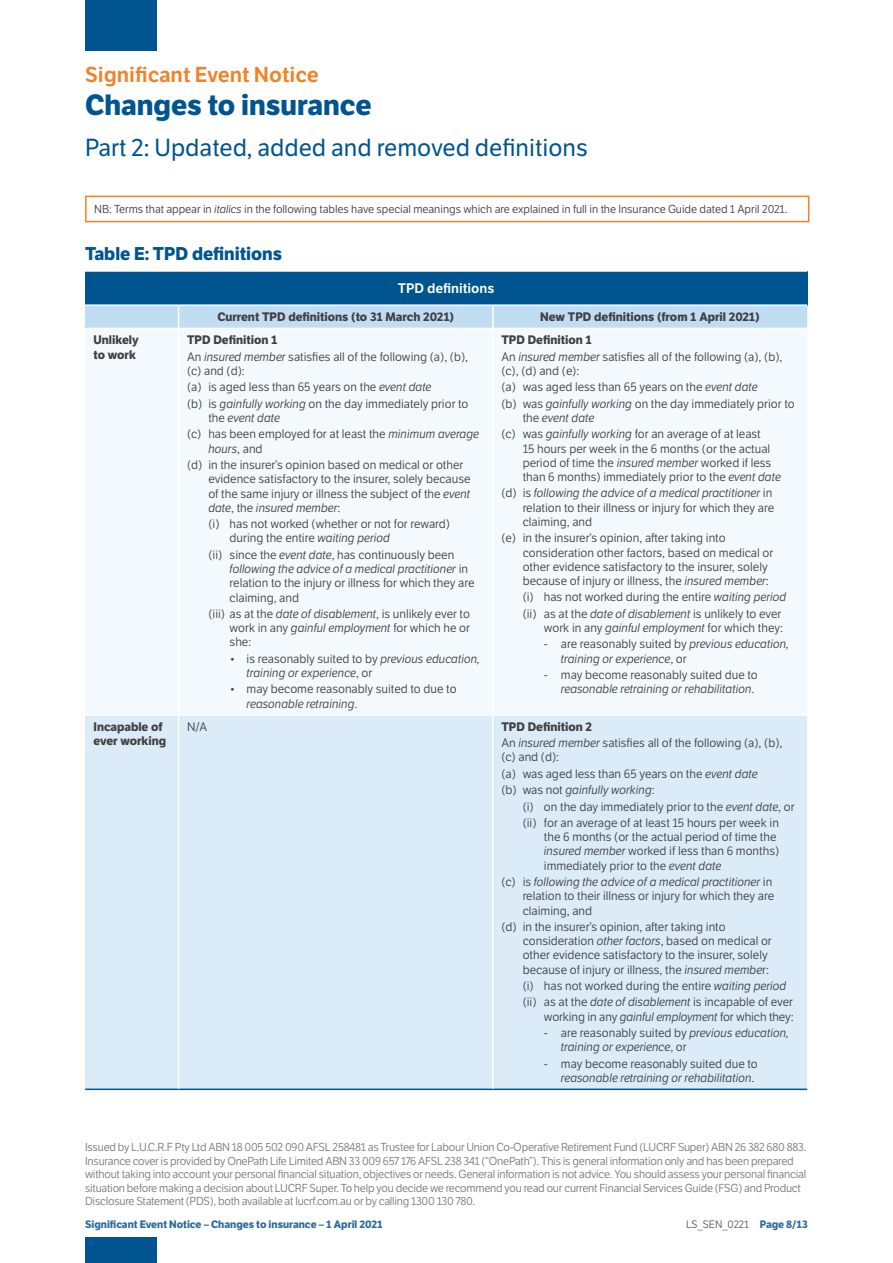
<style>
.page{position:relative;width:893px;height:1263px;background:#fff}
.page>*{position:absolute;margin:0;border:0;box-sizing:border-box;transform-origin:0 0}
.t1{font:700 28.5px "LFT Etica";color:#005590}
.t2{font:24px "LFT Etica";color:#005590}
.t3{font:21px "LFT Etica SB";color:#f58025}
.t4{font:700 18px "LFT Etica";color:#005590}
.t5{font:13.5px "LFT Etica SB";letter-spacing:-.005em;color:#fff}
.t6{font:12px/14.2px "LFT Etica";color:#414042}
.t7{font:italic 12px/14.2px "LFT Etica";color:#414042}
.t8{font:700 12px/15px "LFT Etica";color:#414042}
.t9{font:11.25px/13.5px "LFT Etica";letter-spacing:-.02em;color:#797a7d}
.t10{font:11.25px "LFT Etica";letter-spacing:-.005em;color:#414042}
.t11{font:700 10.5px "LFT Etica";color:#2c6aa0}
.t12{font:10.5px "LFT Etica";letter-spacing:-.005em;color:#58595b}
.s1{font-style:italic}
.s2{font-weight:700}
.s3{font-style:normal}
.s4{font-weight:700;color:#2c6aa0}
</style>
<div class="page">
<div style="left:85px;top:0;width:72px;height:51px;background:#005590"></div>
<div style="left:85px;top:1237px;width:72px;height:26px;background:#005590"></div>
<hr style="left:85px;top:196px;width:724px;height:1px;background:#f58025">
<hr style="left:85px;top:197px;width:2px;height:24px;background:#f58025">
<svg style="left:808px;top:197px;width:1px;height:24px"></svg>
<hr style="left:85px;top:221px;width:724px;height:1px;background:#f58025">
<div style="left:85px;top:271px;width:722px;height:34px;background:#005590"></div>
<div style="left:85px;top:330px;width:722px;height:384px;background:#f4f9fd"></div>
<div style="left:85px;top:716px;width:722px;height:372px;background:#dcebf8"></div>
<hr style="left:85px;top:1088px;width:94px;height:2px;background:#005590">
<hr style="left:179px;top:1088px;width:314px;height:2px;background:#005590">
<hr style="left:493px;top:1088px;width:314px;height:2px;background:#005590">
<hr style="left:85px;top:304px;width:94px;height:2px;background:#fff">
<hr style="left:179px;top:304px;width:314px;height:2px;background:#fff">
<svg style="left:85px;top:305px;width:722px;height:23px;background:#c2def4"></svg>
<hr style="left:493px;top:304px;width:314px;height:2px;background:#fff">
<hr style="left:492px;top:306px;width:2px;height:22px;background:#fff">
<hr style="left:178px;top:329px;width:1px;height:385px;background:#fff">
<hr style="left:492px;top:329px;width:2px;height:385px;background:#fff">
<hr style="left:178px;top:716px;width:1px;height:372px;background:#fff">
<hr style="left:492px;top:716px;width:2px;height:372px;background:#fff">
<hr style="left:85px;top:271px;width:94px;height:1px;background:#fff">
<hr style="left:179px;top:271px;width:314px;height:1px;background:#fff">
<hr style="left:493px;top:271px;width:314px;height:1px;background:#fff">
<h3 class="t3" style="left:85px;top:62px;width:235px">Significant Event Notice</h3>
<h1 class="t1" style="left:85px;top:87px;width:288px">Changes to insurance</h1>
<h2 class="t2" style="left:85px;top:133px;width:504px">Part 2: Updated, added and removed definitions</h2>
<p class="t10" style="left:94px;top:203px;width:695px">NB: Terms that appear in <span class="s1">italics</span> in the following tables have special meanings which are explained in full in the Insurance Guide dated 1 April 2021.</p>
<h3 class="t4" style="left:85px;top:243px;width:199px">Table E: TPD definitions</h3>
<p class="t5" style="left:398px;top:280px;width:98px">TPD definitions</p>
<p class="t8" style="left:217px;top:310px;width:238px">Current TPD definitions (to 31 March 2021)</p>
<p class="t8" style="left:540px;top:310px;width:221px">New TPD definitions (from 1 April 2021)</p>
<p class="t8" style="left:94px;top:333px;width:47px">Unlikely to work</p>
<p class="t6" style="left:187px;top:332px;width:283px;line-height:16.4px"><span class="s2">TPD Definition 1<br></span>An <span class="s1">insured member</span> satisfies all of the following (a), (b),</p>
<p class="t6" style="left:187px;top:363px;width:283px;line-height:16.4px">(c) and (d):<br>(a) is aged less than 65 years on the <span class="s1">event date<br></span>(b) is <span class="s1">gainfully working</span> on the day immediately prior to</p>
<p class="t6" style="left:187px;top:410px;width:293px;line-height:16.4px;text-indent:21px">the <span class="s1">event date<br></span>(c) has been employed for at least the <span class="s1">minimum average</span></p>
<p class="t6" style="left:187px;top:441px;width:278px;line-height:16.4px;text-indent:21px"><span class="s1">hours</span>, and<br>(d) in the insurer’s opinion based on medical or other</p>
<p class="t6" style="left:208px;top:472px;width:264px;text-align:justify">evidence satisfactory to the insurer, solely because of the same injury or illness the subject of the <span class="s1">event date</span>, the <span class="s1">insured member</span>:</p>
<p class="t6" style="left:230px;top:517px;width:222px;text-indent:-21px">(i) has not worked (whether or not for reward) during the entire <span class="s1">waiting period</span></p>
<p class="t6" style="left:230px;top:548px;width:246px;text-indent:-21px">(ii) since the <span class="s1">event date</span>, has continuously been <span class="s1">following the advice of a medical practitioner</span> in relation to the injury or illness for which they are claiming, and</p>
<p class="t6" style="left:230px;top:607px;width:242px;text-align:justify;text-indent:-21px">(iii) as at the <span class="s1">date of disablement</span>, is unlikely ever to work in any <span class="s1">gainful employment</span> for which he or she:</p>
<p class="t7" style="left:247px;top:652px;width:235px;text-indent:-17px"><span class="s3">• is reasonably suited to by</span> previous education, training or experience<span class="s3">, or</span></p>
<p class="t6" style="left:247px;top:682px;width:211px;text-indent:-17px">• may become reasonably suited to due to <span class="s1">reasonable retraining</span>.</p>
<p class="t6" style="left:501px;top:332px;width:283px;line-height:16.4px"><span class="s2">TPD Definition 1<br></span>An <span class="s1">insured member</span> satisfies all of the following (a), (b),</p>
<p class="t6" style="left:501px;top:363px;width:295px;line-height:16.4px">(c), (d) and (e):<br>(a) was aged less than 65 years on the <span class="s1">event date<br></span>(b) was <span class="s1">gainfully working</span> on the day immediately prior to</p>
<p class="t6" style="left:501px;top:410px;width:261px;line-height:16.4px;text-indent:21px">the <span class="s1">event date<br></span>(c) was <span class="s1">gainfully working</span> for an average of at least</p>
<p class="t6" style="left:523px;top:442px;width:260px">15 hours per week in the 6 months (or the actual period of time the <span class="s1">insured member</span> worked if less than 6 months) immediately prior to the <span class="s1">event date</span></p>
<p class="t6" style="left:523px;top:486px;width:253px;text-indent:-21px">(d) is <span class="s1">following the advice of a medical practitioner</span> in relation to their illness or injury for which they are claiming, and</p>
<p class="t6" style="left:523px;top:531px;width:252px;text-indent:-21px">(e) in the insurer’s opinion, after taking into consideration other factors, based on medical or other evidence satisfactory to the insurer, solely because of injury or illness, the <span class="s1">insured member</span>:</p>
<p class="t6" style="left:523px;top:589px;width:265px;line-height:16.4px">(i) has not worked during the entire <span class="s1">waiting period </span>(ii) as at the <span class="s1">date of disablement</span> is unlikely to ever</p>
<p class="t6" style="left:544px;top:621px;width:240px">work in any <span class="s1">gainful employment</span> for which they:</p>
<p class="t7" style="left:561px;top:637px;width:230px;text-indent:-17px"><span class="s3">- are reasonably suited by</span> previous education, training or experience<span class="s3">, or</span></p>
<p class="t7" style="left:544px;top:668px;width:215px;text-align:right"><span class="s3">- may become reasonably suited due to </span>reasonable retraining or rehabilitation<span class="s3">.</span></p>
<p class="t8" style="left:94px;top:720px;width:74px;line-height:14.2px">Incapable of ever working</p>
<p class="t6" style="left:187px;top:720px;width:22px">N/A</p>
<p class="t6" style="left:501px;top:719px;width:283px;line-height:16.4px"><span class="s2">TPD Definition 2<br></span>An <span class="s1">insured member</span> satisfies all of the following (a), (b),</p>
<p class="t6" style="left:501px;top:749px;width:258px;line-height:16.4px">(c) and (d):<br>(a) was aged less than 65 years on the <span class="s1">event date </span>(b) was not <span class="s1">gainfully working</span>:</p>
<p class="t6" style="left:523px;top:798px;width:273px;line-height:16.4px">(i) on the day immediately prior to the <span class="s1">event date</span>, or (ii) for an average of at least 15 hours per week in</p>
<p class="t6" style="left:544px;top:830px;width:237px">the 6 months (or the actual period of time the <span class="s1">insured member</span> worked if less than 6 months) immediately prior to the <span class="s1">event date</span></p>
<p class="t6" style="left:523px;top:875px;width:253px;text-indent:-21px">(c) is <span class="s1">following the advice of a medical practitioner</span> in relation to their illness or injury for which they are claiming, and</p>
<p class="t6" style="left:523px;top:920px;width:251px;text-indent:-21px">(d) in the insurer’s opinion, after taking into consideration <span class="s1">other factors</span>, based on medical or other evidence satisfactory to the insurer, solely because of injury or illness, the <span class="s1">insured membe</span>r:</p>
<p class="t6" style="left:523px;top:978px;width:272px;line-height:16.4px">(i) has not worked during the entire <span class="s1">waiting period </span>(ii) as at the <span class="s1">date of disablement</span> is incapable of ever</p>
<p class="t6" style="left:544px;top:1010px;width:251px">working in any <span class="s1">gainful employment</span> for which they:</p>
<p class="t7" style="left:561px;top:1026px;width:230px;text-indent:-17px"><span class="s3">- are reasonably suited by</span> previous education, training or experience<span class="s3">, or</span></p>
<p class="t7" style="left:544px;top:1057px;width:215px;text-align:right"><span class="s3">- may become reasonably suited due to </span>reasonable retraining or rehabilitation<span class="s3">.</span></p>
<p class="t9" style="left:85px;top:1140px;width:723px">Issued by L.U.C.R.F Pty Ltd ABN 18 005 502 090 AFSL 258481 as Trustee for Labour Union Co-Operative Retirement Fund (LUCRF Super) ABN 26 382 680 883.<br>Insurance cover is provided by OnePath Life Limited ABN 33 009 657 176 AFSL 238 341 (“OnePath”). This is general information only and has been prepared without taking into account your personal financial situation, objectives or needs. General information is not advice. You should assess your personal financial situation before making a decision about LUCRF Super. To help you decide we recommend you read our current Financial Services Guide (FSG) and Product Disclosure Statement (PDS), both available at lucrf.com.au or by calling 1300 130 780.</p>
<p class="t11" style="left:85px;top:1218px;width:299px">Significant Event Notice – Changes to insurance – 1 April 2021</p>
<p class="t12" style="left:686px;top:1218px;width:123px">LS_SEN_0221 <span class="s4">Page 8/13</span></p>
</div>
